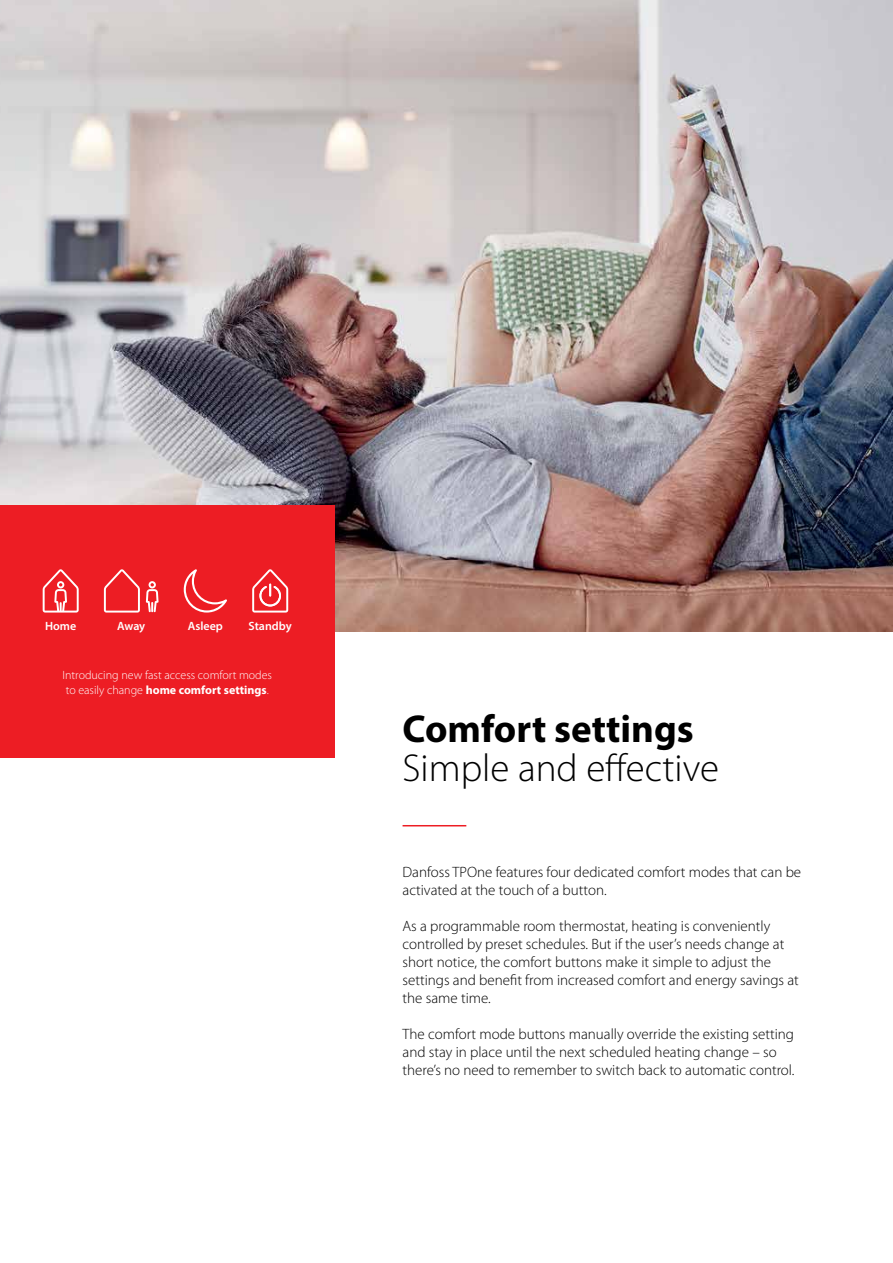
<style>
.page{position:relative;width:893px;height:1263px;background:#fff}
.page>*{position:absolute;margin:0;border:0;box-sizing:border-box;transform-origin:0 0}
.t1{font:300 39px "Myriad Pro";color:#000}
.t2{font:700 39px "Myriad Pro";color:#000}
.t3{font:300 15px/18px "Myriad Pro";color:#000}
.t4{font:300 12px/15px "Myriad Pro";color:#fff}
.t5{font:600 12px "Myriad Pro";color:#fff}
.s1{font-weight:700}
</style>
<div class="page">
<img style="left:0;top:0;width:893px;height:631px">
<div style="left:0;top:505px;width:334px;height:253px;background:#ed1d24"></div>
<svg style="left:104px;top:569px;width:36px;height:43px"></svg>
<svg style="left:146px;top:581px;width:13px;height:31px"></svg>
<svg style="left:184px;top:569px;width:43px;height:43px"></svg>
<svg style="left:252px;top:569px;width:36px;height:43px"></svg>
<svg style="left:43px;top:569px;width:36px;height:43px"></svg>
<hr style="left:403px;top:825px;width:63px;height:1px;background:#ed1d24">
<p class="t5" style="left:45px;top:618px;width:33px">Home</p>
<p class="t5" style="left:117px;top:618px;width:30px">Away</p>
<p class="t5" style="left:188px;top:618px;width:37px">Asleep</p>
<p class="t5" style="left:249px;top:618px;width:45px">Standby</p>
<p class="t4" style="left:62px;top:667px;width:211px">Introducing new fast access comfort modes to easily change <span class="s1">home comfort settings</span>.</p>
<h1 class="t2" style="left:403px;top:704px;width:293px">Comfort settings</h1>
<h1 class="t1" style="left:403px;top:745px;width:318px">Simple and effective</h1>
<p class="t3" style="left:403px;top:863px;width:400px">Danfoss TPOne features four dedicated comfort modes that can be activated at the touch of a button.</p>
<p class="t3" style="left:403px;top:917px;width:398px">As a programmable room thermostat, heating is conveniently controlled by preset schedules. But if the user’s needs change at short notice, the comfort buttons make it simple to adjust the settings and benefit from increased comfort and energy savings at the same time.</p>
<p class="t3" style="left:403px;top:1025px;width:394px">The comfort mode buttons manually override the existing setting and stay in place until the next scheduled heating change – so there’s no need to remember to switch back to automatic control.</p>
</div>
